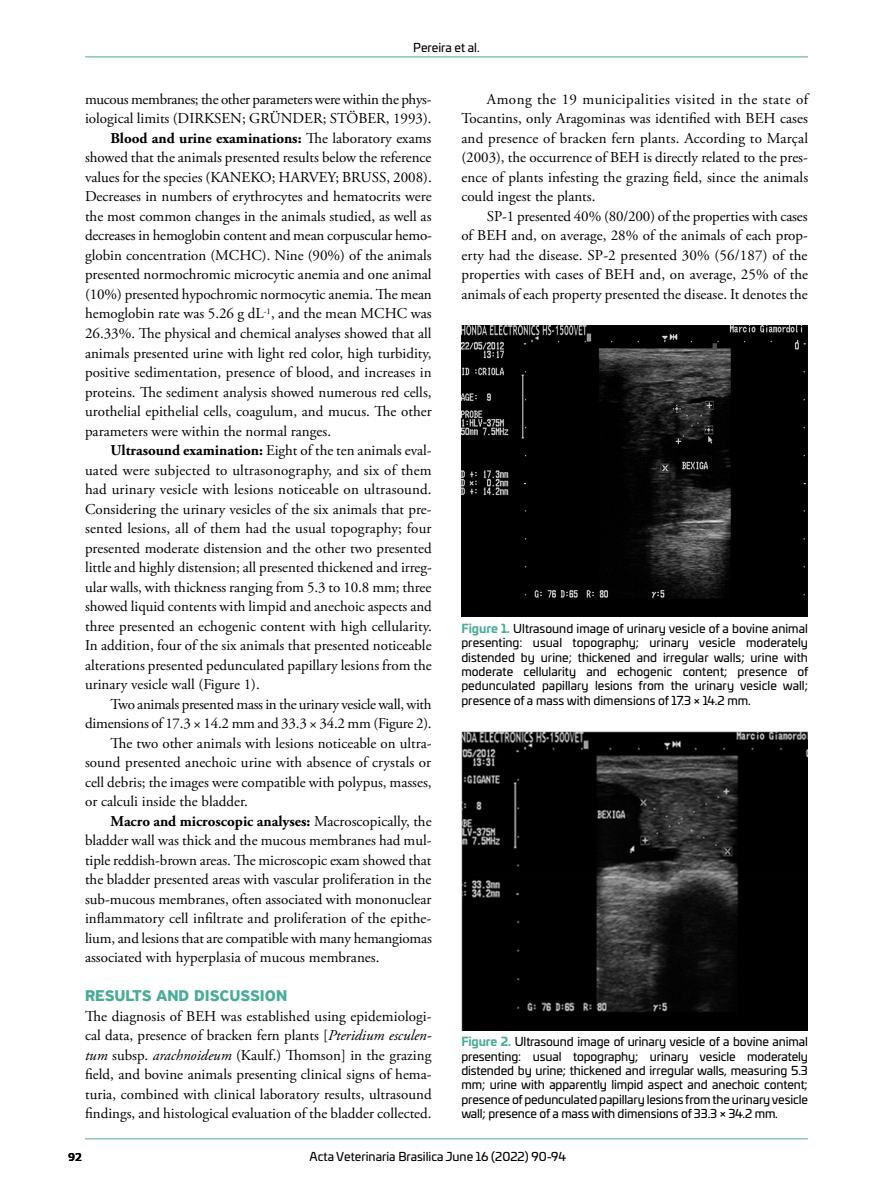
<style>
.page{position:relative;width:893px;height:1191px;background:#fff}
.page>*{position:absolute;margin:0;border:0;box-sizing:border-box;transform-origin:0 0}
.t1{font:700 16.5px "PF Highway Sans Pro";color:#49ac97}
.t2{font:15px/19.5px "Adobe Garamond Pro";color:#000;text-align:justify}
.t3{font:700 15px "Adobe Garamond Pro";color:#000}
.t4{font:15px "Adobe Garamond Pro";letter-spacing:-.02em;color:#000}
.t5{font:15px "Adobe Garamond Pro";letter-spacing:-.025em;color:#000}
.t6{font:12px/14.4px "Univia Pro";color:#000;text-align:justify}
.t7{font:700 12px "PF Agora Sans Pro";color:#000}
.s1{font-weight:400}
.s2{font-weight:700}
.s3{font-style:italic}
.s4{font-weight:700;color:#49ac97}
</style>
<div class="page">
<hr style="left:85px;top:57px;width:723px;height:1px;background:#49ac97">
<hr style="left:85px;top:1138px;width:723px;height:1px;background:#49ac97">
<img style="left:461px;top:326px;width:347px;height:291px">
<img style="left:461px;top:731px;width:347px;height:299px">
<p class="t6" style="left:413px;top:39px;width:68px">Pereira et al.</p>
<p class="t4" style="left:85px;top:90px;width:348px">mucous membranes; the other parameters were within the phys-</p>
<p class="t2" style="left:85px;top:109px;width:348px">iological limits (DIRKSEN; GRÜNDER; STÖBER, 1993).</p>
<p class="t3" style="left:111px;top:129px;width:322px">Blood and urine examinations: <span class="s1">The laboratory exams</span></p>
<p class="t2" style="left:85px;top:148px;width:348px">showed that the animals presented results below the reference</p>
<p class="t2" style="left:85px;top:168px;width:348px">values for the species (KANEKO; HARVEY; BRUSS, 2008).</p>
<p class="t2" style="left:85px;top:187px;width:348px">Decreases in numbers of erythrocytes and hematocrits were</p>
<p class="t2" style="left:85px;top:207px;width:348px">the most common changes in the animals studied, as well as</p>
<p class="t2" style="left:85px;top:226px;width:348px">decreases in hemoglobin content and mean corpuscular hemo-</p>
<p class="t2" style="left:85px;top:246px;width:348px">globin concentration (MCHC). Nine (90%) of the animals</p>
<p class="t2" style="left:85px;top:265px;width:348px">presented normochromic microcytic anemia and one animal</p>
<p class="t2" style="left:85px;top:285px;width:348px">(10%) presented hypochromic normocytic anemia. The mean</p>
<p class="t2" style="left:85px;top:304px;width:348px">hemoglobin rate was 5.26 g dL<sup>-1</sup>, and the mean MCHC was</p>
<p class="t2" style="left:85px;top:324px;width:348px">26.33%. The physical and chemical analyses showed that all</p>
<p class="t2" style="left:85px;top:343px;width:348px">animals presented urine with light red color, high turbidity,</p>
<p class="t2" style="left:85px;top:363px;width:348px">positive sedimentation, presence of blood, and increases in</p>
<p class="t2" style="left:85px;top:382px;width:348px">proteins. The sediment analysis showed numerous red cells,</p>
<p class="t2" style="left:85px;top:402px;width:348px">urothelial epithelial cells, coagulum, and mucus. The other</p>
<p class="t2" style="left:85px;top:421px;width:248px">parameters were within the normal ranges.</p>
<p class="t2" style="left:111px;top:441px;width:322px"><span class="s2">Ultrasound examination:</span> Eight of the ten animals eval-</p>
<p class="t2" style="left:85px;top:460px;width:348px">uated were subjected to ultrasonography, and six of them</p>
<p class="t2" style="left:85px;top:480px;width:348px">had urinary vesicle with lesions noticeable on ultrasound.</p>
<p class="t2" style="left:85px;top:499px;width:348px">Considering the urinary vesicles of the six animals that pre-</p>
<p class="t2" style="left:85px;top:519px;width:348px">sented lesions, all of them had the usual topography; four</p>
<p class="t2" style="left:85px;top:538px;width:348px">presented moderate distension and the other two presented</p>
<p class="t2" style="left:85px;top:558px;width:348px">little and highly distension; all presented thickened and irreg-</p>
<p class="t2" style="left:85px;top:577px;width:348px">ular walls, with thickness ranging from 5.3 to 10.8 mm; three</p>
<p class="t2" style="left:85px;top:597px;width:348px">showed liquid contents with limpid and anechoic aspects and</p>
<p class="t2" style="left:85px;top:616px;width:348px">three presented an echogenic content with high cellularity.</p>
<p class="t2" style="left:85px;top:636px;width:348px">In addition, four of the six animals that presented noticeable</p>
<p class="t2" style="left:85px;top:655px;width:348px">alterations presented pedunculated papillary lesions from the</p>
<p class="t2" style="left:85px;top:675px;width:176px">urinary vesicle wall (Figure 1).</p>
<p class="t5" style="left:111px;top:695px;width:322px">Two animals presented mass in the urinary vesicle wall, with</p>
<p class="t2" style="left:85px;top:714px;width:348px">dimensions of 17.3 × 14.2 mm and 33.3 × 34.2 mm (Figure 2).</p>
<p class="t2" style="left:111px;top:733px;width:323px">The two other animals with lesions noticeable on ultra-</p>
<p class="t2" style="left:85px;top:753px;width:348px">sound presented anechoic urine with absence of crystals or</p>
<p class="t2" style="left:85px;top:772px;width:348px">cell debris; the images were compatible with polypus, masses,</p>
<p class="t2" style="left:85px;top:792px;width:164px">or calculi inside the bladder.</p>
<p class="t3" style="left:111px;top:812px;width:323px">Macro and microscopic analyses: <span class="s1">Macroscopically, the</span></p>
<p class="t2" style="left:85px;top:831px;width:348px">bladder wall was thick and the mucous membranes had mul-</p>
<p class="t2" style="left:85px;top:850px;width:348px">tiple reddish-brown areas. The microscopic exam showed that</p>
<p class="t2" style="left:85px;top:870px;width:348px">the bladder presented areas with vascular proliferation in the</p>
<p class="t2" style="left:85px;top:889px;width:348px">sub-mucous membranes, often associated with mononuclear</p>
<p class="t2" style="left:85px;top:909px;width:348px">inflammatory cell infiltrate and proliferation of the epithe-</p>
<p class="t2" style="left:85px;top:928px;width:348px">lium, and lesions that are compatible with many hemangiomas</p>
<p class="t2" style="left:85px;top:948px;width:296px">associated with hyperplasia of mucous membranes.</p>
<p class="t1" style="left:85px;top:986px;width:204px">RESULTS AND DISCUSSION</p>
<p class="t2" style="left:85px;top:1006px;width:348px">The diagnosis of BEH was established using epidemiologi&shy;cal data, presence of bracken fern plants [<span class="s3">Pteridium esculen&shy;tum</span> subsp. <span class="s3">arachnoideum</span> (Kaulf.) Thomson] in the grazing field, and bovine animals presenting clinical signs of hema&shy;turia, combined with clinical laboratory results, ultrasound findings, and histological evaluation of the bladder collected.</p>
<p class="t2" style="left:461px;top:90px;width:348px;text-indent:26px">Among the 19 municipalities visited in the state of Tocantins, only Aragominas was identified with BEH cases and presence of bracken fern plants. According to Marçal (2003), the occurrence of BEH is directly related to the pres&shy;ence of plants infesting the grazing field, since the animals could ingest the plants.</p>
<p class="t2" style="left:461px;top:207px;width:348px;text-indent:26px">SP-1 presented 40% (80/200) of the properties with cases of BEH and, on average, 28% of the animals of each prop&shy;erty had the disease. SP-2 presented 30% (56/187) of the properties with cases of BEH and, on average, 25% of the animals of each property presented the disease. It denotes the</p>
<p class="t6" style="left:461px;top:620px;width:349px"><span class="s4">Figure 1.</span> Ultrasound image of urinary vesicle of a bovine animal presenting: usual topography; urinary vesicle moderately distended by urine; thickened and irregular walls; urine with moderate cellularity and echogenic content; presence of pedunculated papillary lesions from the urinary vesicle wall; presence of a mass with dimensions of 17.3 × 14.2 mm.</p>
<p class="t6" style="left:461px;top:1034px;width:348px"><span class="s4">Figure 2.</span> Ultrasound image of urinary vesicle of a bovine animal presenting: usual topography; urinary vesicle moderately distended by urine; thickened and irregular walls, measuring 5.3 mm; urine with apparently limpid aspect and anechoic content; presence of pedunculated papillary lesions from the urinary vesicle wall; presence of a mass with dimensions of 33.3 × 34.2 mm.</p>
<p class="t7" style="left:68px;top:1148px;width:16px">92</p>
<p class="t6" style="left:310px;top:1148px;width:258px">Acta Veterinaria Brasilica June 16 (2022) 90-94</p>
</div>
